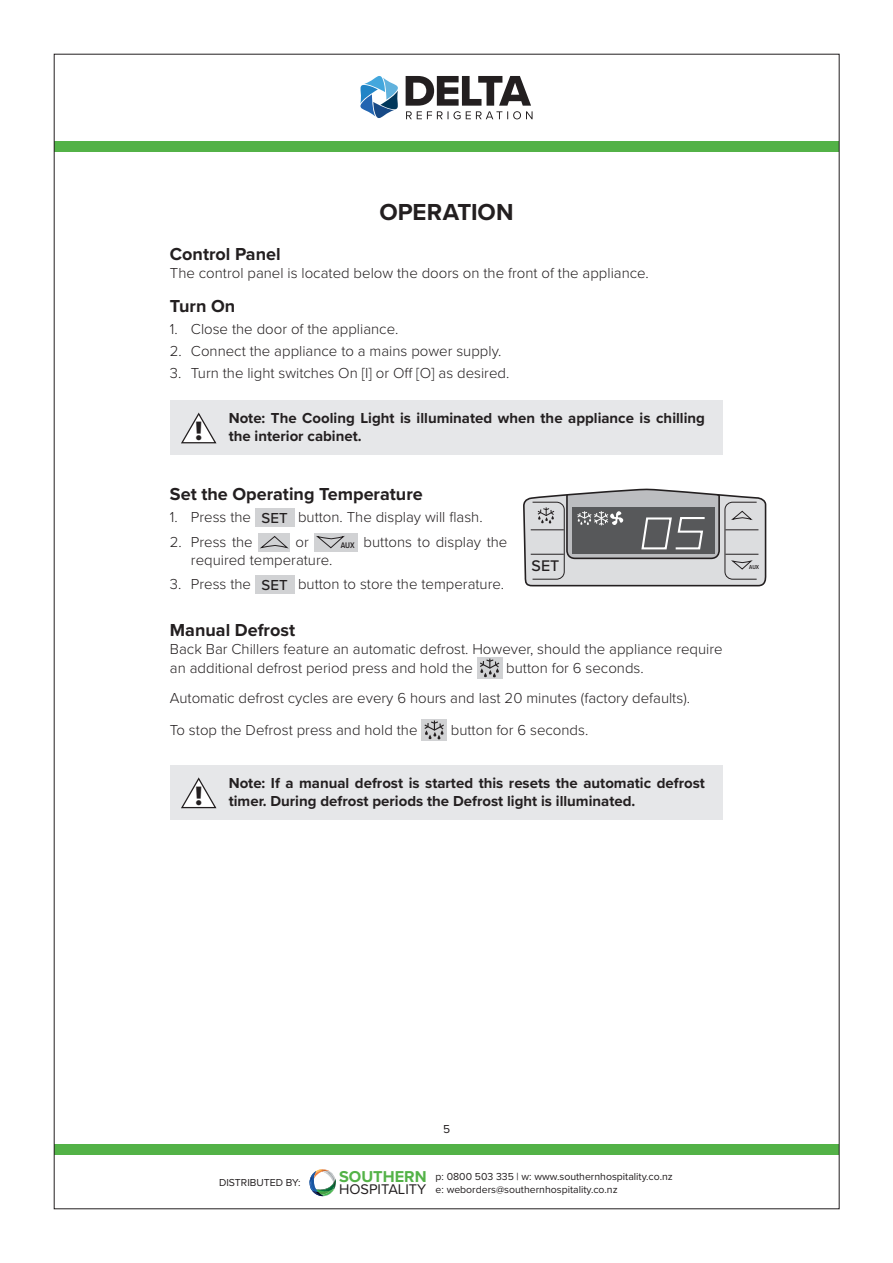
<style>
.page{position:relative;width:893px;height:1263px;background:#fff}
.page>*{position:absolute;margin:0;border:0;box-sizing:border-box;transform-origin:0 0}
.t1{font:700 24px "Proxima Nova";color:#231f20}
.t2{font:700 18px "Proxima Nova";color:#231f20}
.t3{font:700 16.35px "Proxima Nova";color:#53b247}
.t4{font:500 15.9px "Proxima Nova";color:#231f20}
.t5{font:300 15px/31px "Proxima Nova";color:#231f20}
.t6{font:700 15px/18px "Proxima Nova";color:#231f20}
.t7{font:14.55px "Proxima Nova";color:#231f20}
.t8{font:12px "Proxima Nova";color:#231f20}
.t9{font:10.5px/12.6px "Proxima Nova";color:#231f20}
.t10{font:600 6px "Proxima Nova Cond";color:#231f20}
.s1{font-family:"Proxima Nova Extrabld";font-weight:400;font-size:27.6px}
.s2{font-weight:500}
.s3{font-family:"Proxima Nova Cond";font-weight:600;font-size:8.4px}
</style>
<div class="page">
<div style="left:54px;top:141px;width:785px;height:11px;background:#53b247"></div>
<div style="left:54px;top:1144px;width:785px;height:11px;background:#53b247"></div>
<svg style="left:309px;top:1169px;width:27px;height:27px"></svg>
<svg style="left:360px;top:76px;width:38px;height:42px"></svg>
<svg style="left:406px;top:76px;width:127px;height:43px"></svg>
<div style="left:255px;top:509px;width:39px;height:18px;background:#d1d2d4"></div>
<div style="left:258px;top:533px;width:32px;height:18px;background:#d1d2d4"></div>
<svg style="left:261px;top:536px;width:27px;height:13px"></svg>
<div style="left:314px;top:533px;width:44px;height:18px;background:#d1d2d4"></div>
<svg style="left:317px;top:537px;width:27px;height:12px"></svg>
<div style="left:255px;top:575px;width:39px;height:19px;background:#d1d2d4"></div>
<div style="left:477px;top:657px;width:25px;height:22px;background:#d1d2d4"></div>
<svg style="left:480px;top:658px;width:20px;height:19px"></svg>
<div style="left:421px;top:719px;width:26px;height:22px;background:#d1d2d4"></div>
<svg style="left:424px;top:720px;width:20px;height:19px"></svg>
<div style="left:170px;top:401px;width:553px;height:54px;background:#e6e7e9"></div>
<svg style="left:181px;top:412px;width:36px;height:32px"></svg>
<div style="left:170px;top:766px;width:553px;height:54px;background:#e6e7e9"></div>
<svg style="left:181px;top:777px;width:36px;height:32px"></svg>
<svg style="left:523px;top:488px;width:244px;height:99px;background:#aaaaac"></svg>
<h1 class="t1" style="left:379px;top:194px;width:136px">OPERATION</h1>
<p class="t2" style="left:170px;top:240px;width:112px">Control Panel</p>
<p class="t5" style="left:170px;top:256px;width:480px">The control panel is located below the doors on the front of the appliance.</p>
<p class="t2" style="left:170px;top:292px;width:67px">Turn On</p>
<p class="t5" style="left:170px;top:312px;width:230px">1. Close the door of the appliance.</p>
<p class="t5" style="left:170px;top:335px;width:333px">2. Connect the appliance to a mains power supply.</p>
<p class="t5" style="left:170px;top:357px;width:341px">3. Turn the light switches On [I] or Off [O] as desired.</p>
<p class="t6" style="left:195px;top:409px;width:511px;text-indent:34px">Note: The Cooling Light is illuminated when the appliance is chilling <span class="s1">!</span> the interior cabinet.</p>
<p class="t2" style="left:170px;top:481px;width:254px">Set the Operating Temperature</p>
<p class="t5" style="left:170px;top:501px;width:314px">1. Press the <span class="s2">SET</span> button. The display will flash.</p>
<p class="t5" style="left:170px;top:525px;width:84px">2. Press the</p>
<p class="t5" style="left:296px;top:525px;width:15px">or</p>
<p class="t5" style="left:341px;top:525px;width:168px"><span class="s3">AUX</span> buttons to display the</p>
<p class="t5" style="left:191px;top:543px;width:143px">required temperature.</p>
<p class="t5" style="left:170px;top:568px;width:336px">3. Press the <span class="s2">SET</span> button to store the temperature.</p>
<p class="t2" style="left:170px;top:617px;width:127px">Manual Defrost</p>
<p class="t5" style="left:170px;top:639px;width:554px;line-height:18.5px">Back Bar Chillers feature an automatic defrost. However, should the appliance require an additional defrost period press and hold the</p>
<p class="t4" style="left:532px;top:554px;width:29px">SET</p>
<p class="t10" style="left:749px;top:563px;width:11px">AUX</p>
<p class="t5" style="left:170px;top:651px;width:522px;text-indent:336px">button for 6 seconds.<br>Automatic defrost cycles are every 6 hours and last 20 minutes (factory defaults).<br>To stop the Defrost press and hold the</p>
<p class="t5" style="left:451px;top:713px;width:139px">button for 6 seconds.</p>
<p class="t6" style="left:195px;top:773px;width:511px;text-indent:34px">Note: If a manual defrost is started this resets the automatic defrost <span class="s1">!</span> timer. During defrost periods the Defrost light is illuminated.</p>
<p class="t9" style="left:219px;top:1176px;width:83px">DISTRIBUTED BY:</p>
<p class="t8" style="left:443px;top:1119px;width:9px">5</p>
<p class="t3" style="left:339px;top:1164px;width:89px">SOUTHERN</p>
<p class="t7" style="left:339px;top:1179px;width:89px">HOSPITALITY</p>
<p class="t9" style="left:436px;top:1170px;width:239px">p: 0800 503 335 | w: www.southernhospitality.co.nz e: weborders@southernhospitality.co.nz</p>
</div>
